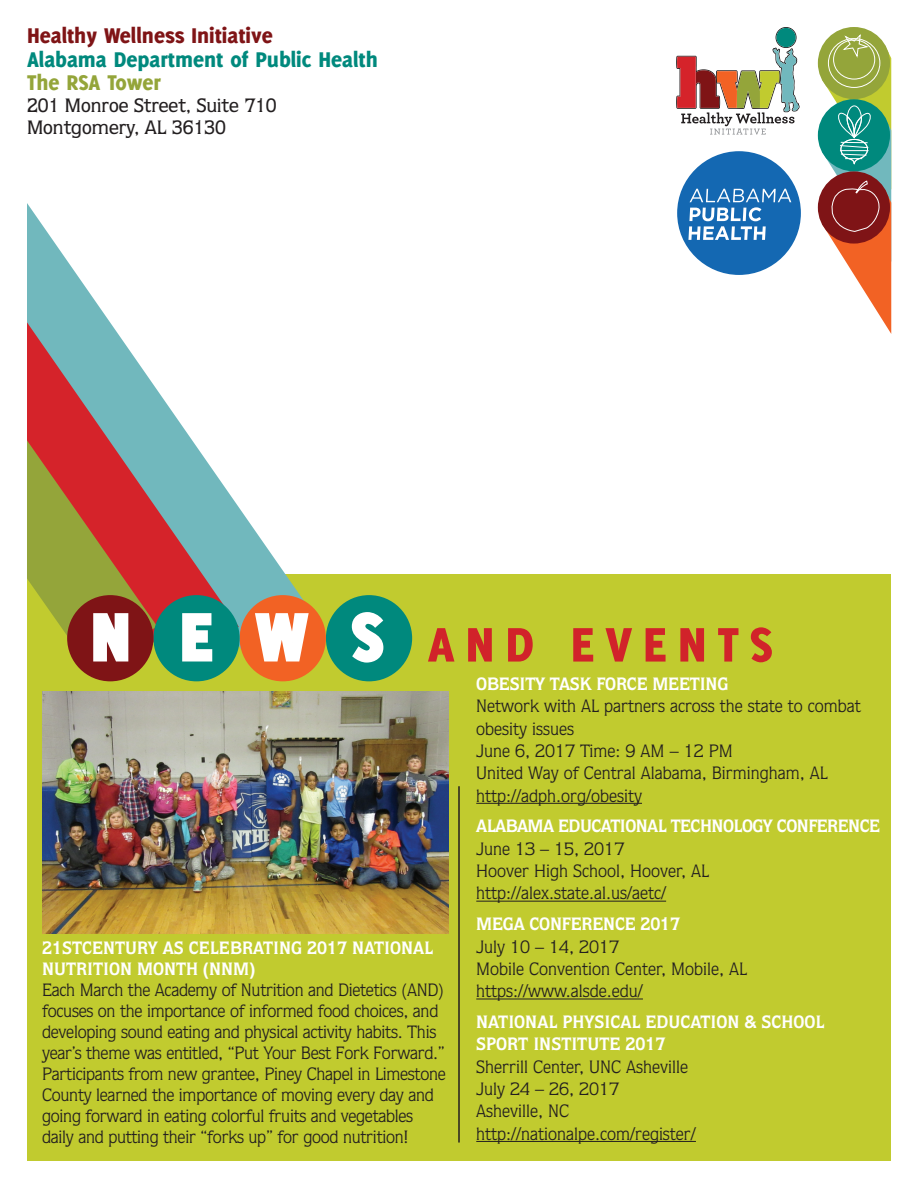
<style>
.page{position:relative;width:918px;height:1188px;background:#fff}
.page>*{position:absolute;margin:0;border:0;box-sizing:border-box;transform-origin:0 0}
.t1{font:800 53.1px "Delicious";letter-spacing:.2em;color:#d1232a}
.t2{font:800 23.4px "Delicious";color:#00897d}
.t3{font:800 23.4px "Delicious";color:#7f1416}
.t4{font:800 23.4px "Delicious";color:#94a53a}
.t5{font:500 19.5px/22px "Quorum";color:#231f20}
.t6{font:18px/22.4px "Quorum";letter-spacing:-.015em;color:#231f20}
.t7{font:700 18px/22.4px "Quorum";color:#fff}
.t8{font:700 18px "Quorum";letter-spacing:-.03em;color:#fff}
.s1{font-size:72px;color:#fff}
</style>
<div class="page">
<div style="left:27px;top:575px;width:864px;height:586px;background:#c1cb2f"></div>
<div style="left:818px;top:27px;width:72px;height:72px;background:#94a53a;border-radius:50%"></div>
<svg style="left:822px;top:34px;width:69px;height:300px"></svg>
<hr style="left:476px;top:803px;width:166px;height:1px;background:#231f20">
<hr style="left:476px;top:901px;width:190px;height:1px;background:#231f20">
<hr style="left:476px;top:999px;width:167px;height:1px;background:#231f20">
<hr style="left:476px;top:1141px;width:220px;height:1px;background:#231f20">
<hr style="left:458px;top:786px;width:2px;height:357px;background:#231f20">
<svg style="left:27px;top:203px;width:295px;height:459px"></svg>
<svg style="left:27px;top:322px;width:212px;height:340px"></svg>
<div style="left:326px;top:595px;width:86px;height:86px;background:#00897d;border-radius:50%"></div>
<div style="left:240px;top:595px;width:86px;height:86px;background:#f26224;border-radius:50%"></div>
<div style="left:153px;top:595px;width:87px;height:86px;background:#00897d;border-radius:50%"></div>
<div style="left:67px;top:595px;width:86px;height:86px;background:#7f1416;border-radius:50%"></div>
<svg style="left:27px;top:440px;width:130px;height:223px"></svg>
<svg style="left:182px;top:613px;width:31px;height:49px"></svg>
<svg style="left:255px;top:613px;width:54px;height:49px"></svg>
<svg style="left:351px;top:612px;width:33px;height:51px"></svg>
<svg style="left:676px;top:27px;width:124px;height:108px"></svg>
<div style="left:677px;top:151px;width:124px;height:124px;background:#1468b2;border-radius:50%"></div>
<svg style="left:688px;top:189px;width:103px;height:51px"></svg>
<img style="left:42px;top:691px;width:406px;height:242px">
<p class="t3" style="left:27px;top:22px;width:247px">Healthy Wellness Initiative</p>
<p class="t2" style="left:27px;top:45px;width:352px">Alabama Department of Public Health</p>
<p class="t4" style="left:27px;top:69px;width:135px">The RSA Tower</p>
<p class="t5" style="left:27px;top:94px;width:251px">201 Monroe Street, Suite 710<br>Montgomery, AL 36130</p>
<h1 class="t1" style="left:91px;top:613px;width:683px"><span class="s1">N E W S</span> AND EVENTS</h1>
<p class="t7" style="left:42px;top:937px;width:393px;line-height:21px">21STCENTURY AS CELEBRATING 2017 NATIONAL<br>NUTRITION MONTH (NNM)</p>
<p class="t6" style="left:42px;top:979px;width:405px;line-height:21px">Each March the Academy of Nutrition and Dietetics (AND) focuses on the importance of informed food choices, and developing sound eating and physical activity habits. This year’s theme was entitled, “Put Your Best Fork Forward.” Participants from new grantee, Piney Chapel in Limestone County learned the importance of moving every day and going forward in eating colorful fruits and vegetables daily and putting their “forks up” for good nutrition!</p>
<p class="t7" style="left:476px;top:672px;width:254px">OBESITY TASK FORCE MEETING</p>
<p class="t6" style="left:476px;top:695px;width:386px">Network with AL partners across the state to combat obesity issues<br>June 6, 2017 Time: 9 AM – 12 PM<br>United Way of Central Alabama, Birmingham, AL http://adph.org/obesity</p>
<p class="t8" style="left:476px;top:815px;width:405px">ALABAMA EDUCATIONAL TECHNOLOGY CONFERENCE</p>
<p class="t6" style="left:476px;top:837px;width:234px">June 13 – 15, 2017<br>Hoover High School, Hoover, AL http://alex.state.al.us/aetc/</p>
<p class="t7" style="left:476px;top:913px;width:205px">MEGA CONFERENCE 2017</p>
<p class="t6" style="left:476px;top:935px;width:272px">July 10 – 14, 2017<br>Mobile Convention Center, Mobile, AL https://www.alsde.edu/</p>
<p class="t7" style="left:476px;top:1011px;width:350px">NATIONAL PHYSICAL EDUCATION &amp; SCHOOL<br>SPORT INSTITUTE 2017</p>
<p class="t6" style="left:476px;top:1055px;width:221px">Sherrill Center, UNC Asheville<br>July 24 – 26, 2017<br>Asheville, NC http://nationalpe.com/register/</p>
</div>
